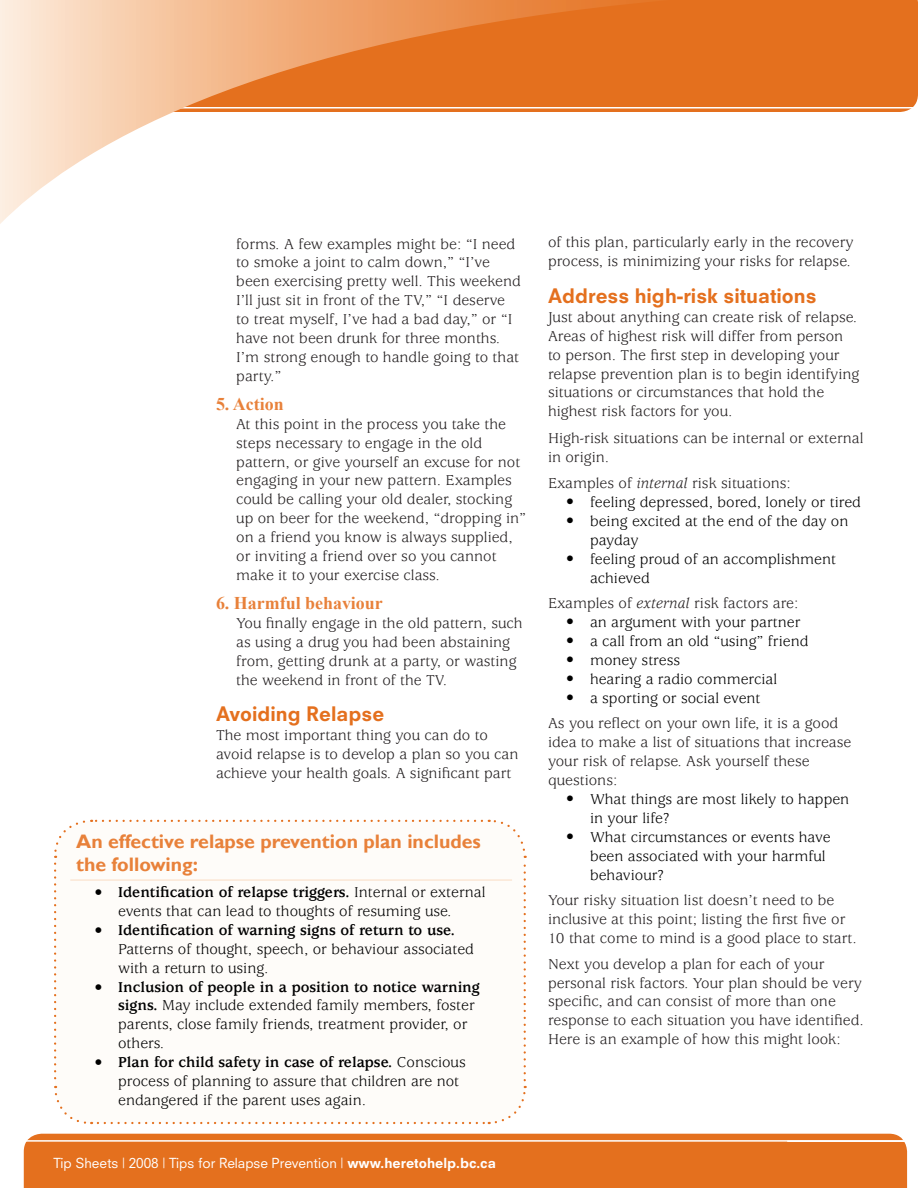
<style>
.page{position:relative;width:918px;height:1188px;background:#fff}
.page>*{position:absolute;margin:0;border:0;box-sizing:border-box;transform-origin:0 0}
.t1{font:700 19.5px/23.4px "Gill Sans";color:#e8813a}
.Tips_for_first_headi{font:800 19.5px "Neuzeit SLT Std";color:#e4701e}
.Sidebar_Head{font:700 18px "Times New Roman";color:#e8813a}
.t2{font:15.75px/18.9px "Usherwood Std";color:#231f20}
.Bullets{font:15.75px/18.9px "Usherwood Std";color:#000}
.t3{font:15px "Neuzeit SLT Std";color:#fff}
.t4{font:13.5px "Neuzeit SLT Std";color:#fff}
.s1{font-weight:700}
.s2{font-style:italic}
.s3{font-weight:800}
</style>
<div class="page">
<div style="left:671px;top:0;width:237px;height:112px;background:#e4701e"></div>
<div style="left:55px;top:821px;width:470px;height:302px;background:#fefcf9;border-radius:36px"></div>
<svg style="left:54px;top:864px;width:38px;height:261px"></svg>
<svg style="left:98px;top:1086px;width:429px;height:39px"></svg>
<svg style="left:489px;top:819px;width:38px;height:261px"></svg>
<svg style="left:54px;top:819px;width:428px;height:39px"></svg>
<div style="left:24px;top:1134px;width:883px;height:54px;background:#e4701e"></div>
<hr style="left:0;top:1140px;width:918px;height:2px;background:#fff">
<hr style="left:78px;top:107px;width:840px;height:1px;background:#fff">
<hr style="left:70px;top:880px;width:442px;height:1px;background:#fadcc4">
<svg style="left:0;top:0;width:671px;height:224px"></svg>
<svg style="left:908px;top:0;width:10px;height:110px"></svg>
<p class="t2" style="left:236px;top:235px;width:286px">forms. A few examples might be: “I need to smoke a joint to calm down,” “I’ve been exercising pretty well. This weekend I’ll just sit in front of the TV,” “I deserve to treat myself, I’ve had a bad day,” or “I have not been drunk for three months.<br>I’m strong enough to handle going to that party.”</p>
<p class="Sidebar_Head" style="left:216px;top:391px;width:69px">5. Action</p>
<p class="t2" style="left:236px;top:415px;width:291px">At this point in the process you take the steps necessary to engage in the old pattern, or give yourself an excuse for not engaging in your new pattern. Examples could be calling your old dealer, stocking up on beer for the weekend, “dropping in” on a friend you know is always supplied, or inviting a friend over so you cannot make it to your exercise class.</p>
<p class="Sidebar_Head" style="left:216px;top:590px;width:168px">6. Harmful behaviour</p>
<p class="t2" style="left:236px;top:614px;width:288px">You finally engage in the old pattern, such as using a drug you had been abstaining from, getting drunk at a party, or wasting the weekend in front of the TV.</p>
<p class="Tips_for_first_headi" style="left:216px;top:702px;width:170px">Avoiding Relapse</p>
<p class="t2" style="left:216px;top:727px;width:304px">The most important thing you can do to avoid relapse is to develop a plan so you can achieve your health goals. A significant part</p>
<p class="t1" style="left:76px;top:830px;width:406px">An effective relapse prevention plan includes the following:</p>
<p class="Bullets" style="left:118px;top:883px;width:369px;text-indent:-24px"><span class="s1">• Identification of relapse triggers.</span> Internal or external events that can lead to thoughts of resuming use.</p>
<p class="Bullets" style="left:118px;top:921px;width:357px;text-indent:-24px"><span class="s1">• Identification of warning signs of return to use.<br></span>Patterns of thought, speech, or behaviour associated with a return to using.</p>
<p class="Bullets" style="left:118px;top:978px;width:363px;text-indent:-24px"><span class="s1">• Inclusion of people in a position to notice warning signs.</span> May include extended family members, foster parents, close family friends, treatment provider, or others.</p>
<p class="Bullets" style="left:118px;top:1053px;width:349px;text-indent:-24px"><span class="s1">• Plan for child safety in case of relapse.</span> Conscious process of planning to assure that children are not endangered if the parent uses again.</p>
<p class="t2" style="left:548px;top:233px;width:307px">of this plan, particularly early in the recovery process, is minimizing your risks for relapse.</p>
<p class="Tips_for_first_headi" style="left:548px;top:284px;width:270px">Address high-risk situations</p>
<p class="t2" style="left:548px;top:308px;width:313px">Just about anything can create risk of relapse.<br>Areas of highest risk will differ from person to person. The first step in developing your relapse prevention plan is to begin identifying situations or circumstances that hold the highest risk factors for you.</p>
<p class="t2" style="left:548px;top:429px;width:317px">High-risk situations can be internal or external in origin.</p>
<p class="t2" style="left:548px;top:474px;width:244px">Examples of <span class="s2">internal</span> risk situations:</p>
<p class="Bullets" style="left:566px;top:493px;width:296px">• feeling depressed, bored, lonely or tired</p>
<p class="Bullets" style="left:590px;top:512px;width:260px;text-indent:-24px">• being excited at the end of the day on payday</p>
<p class="Bullets" style="left:590px;top:550px;width:248px;text-indent:-24px">• feeling proud of an accomplishment achieved</p>
<p class="t2" style="left:548px;top:594px;width:252px">Examples of <span class="s2">external</span> risk factors are:</p>
<p class="Bullets" style="left:566px;top:613px;width:236px">• an argument with your partner</p>
<p class="Bullets" style="left:566px;top:632px;width:244px">• a call from an old “using” friend</p>
<p class="Bullets" style="left:566px;top:651px;width:116px">• money stress</p>
<p class="Bullets" style="left:566px;top:670px;width:213px">• hearing a radio commercial</p>
<p class="Bullets" style="left:566px;top:689px;width:196px">• a sporting or social event</p>
<p class="t2" style="left:548px;top:715px;width:305px">As you reflect on your own life, it is a good idea to make a list of situations that increase your risk of relapse. Ask yourself these questions:</p>
<p class="Bullets" style="left:590px;top:790px;width:261px;text-indent:-24px">• What things are most likely to happen in your life?</p>
<p class="Bullets" style="left:590px;top:828px;width:242px;text-indent:-24px">• What circumstances or events have been associated with your harmful behaviour?</p>
<p class="t2" style="left:548px;top:891px;width:310px">Your risky situation list doesn’t need to be inclusive at this point; listing the first five or<br>10 that come to mind is a good place to start.</p>
<p class="t2" style="left:548px;top:955px;width:317px">Next you develop a plan for each of your personal risk factors. Your plan should be very specific, and can consist of more than one response to each situation you have identified.<br>Here is an example of how this might look:</p>
<p class="t3" style="left:54px;top:1147px;width:498px">Primer 2007 | Post Partum Depression Factsheet | www.heretohelp.bc.ca</p>
<p class="t4" style="left:53px;top:1155px;width:444px">Tip Sheets | 2008 | Tips for Relapse Prevention | <span class="s3">www.heretohelp.bc.ca</span></p>
</div>
